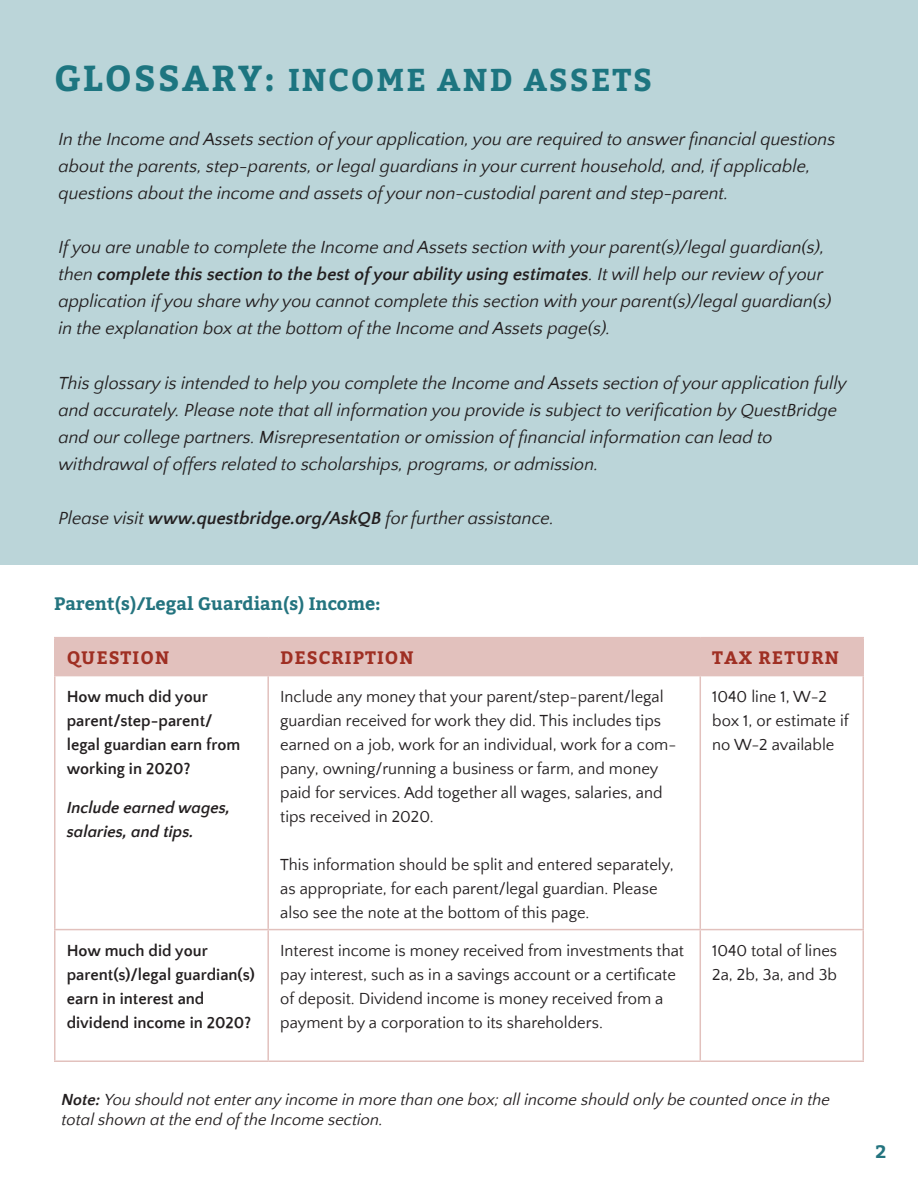
<style>
.page{position:relative;width:918px;height:1188px;background:#fff}
.page>*{position:absolute;margin:0;border:0;box-sizing:border-box;transform-origin:0 0}
.t1{font:700 31.5px "Bitter";letter-spacing:.06em;color:#1d7580}
.t2{font:italic 18px/27px "Quattrocento Sans";color:#231f20}
.t3{font:italic 700 18px "Quattrocento Sans";color:#231f20}
.t4{font:700 18px "Bitter";color:#24747f}
.Gold_heading_bold{font:700 18px "Bitter";letter-spacing:.06em;color:#9f2f23}
.t5{font:16.5px/24px "Quattrocento Sans";color:#231f20}
.t6{font:700 16.5px/24px "Quattrocento Sans";color:#231f20}
.t7{font:italic 16.5px/19.8px "Quattrocento Sans";color:#231f20}
.t8{font:italic 700 16.5px/24px "Quattrocento Sans";color:#231f20}
.s1{font-size:36px}
.s2{font-weight:400}
.s3{font-weight:700}
</style>
<div class="page">
<div style="left:0;top:0;width:918px;height:565px;background:#bbd5d9"></div>
<div style="left:56px;top:638px;width:806px;height:37px;background:#e2c1bd"></div>
<hr style="left:268px;top:637px;width:432px;height:1px;background:#e2c1bd">
<hr style="left:268px;top:675px;width:432px;height:1px;background:#e2c1bd">
<hr style="left:54px;top:930px;width:2px;height:130px;background:#e2c1bd">
<hr style="left:268px;top:929px;width:432px;height:1px;background:#e2c1bd">
<hr style="left:267px;top:930px;width:2px;height:130px;background:#e2c1bd">
<hr style="left:700px;top:930px;width:1px;height:130px;background:#e2c1bd">
<hr style="left:862px;top:930px;width:2px;height:130px;background:#e2c1bd">
<hr style="left:54px;top:1060px;width:214px;height:2px;background:#e2c1bd">
<hr style="left:268px;top:1060px;width:432px;height:2px;background:#e2c1bd">
<hr style="left:700px;top:1060px;width:164px;height:2px;background:#e2c1bd">
<hr style="left:54px;top:637px;width:214px;height:1px;background:#e2c1bd">
<hr style="left:54px;top:638px;width:2px;height:37px;background:#e2c1bd">
<hr style="left:267px;top:638px;width:2px;height:37px;background:#e2c1bd">
<hr style="left:54px;top:675px;width:214px;height:1px;background:#e2c1bd">
<hr style="left:54px;top:676px;width:2px;height:253px;background:#e2c1bd">
<hr style="left:267px;top:676px;width:2px;height:253px;background:#e2c1bd">
<hr style="left:54px;top:929px;width:214px;height:1px;background:#e2c1bd">
<hr style="left:700px;top:637px;width:164px;height:1px;background:#e2c1bd">
<hr style="left:700px;top:638px;width:1px;height:37px;background:#e2c1bd">
<hr style="left:862px;top:638px;width:2px;height:37px;background:#e2c1bd">
<hr style="left:700px;top:675px;width:164px;height:1px;background:#e2c1bd">
<hr style="left:700px;top:676px;width:1px;height:253px;background:#e2c1bd">
<hr style="left:862px;top:676px;width:2px;height:253px;background:#e2c1bd">
<hr style="left:700px;top:929px;width:164px;height:1px;background:#e2c1bd">
<p class="t1" style="left:54px;top:61px;width:600px"><span class="s1">GLOSSARY:</span> INCOME AND ASSETS</p>
<p class="t2" style="left:58px;top:126px;width:778px">In the Income and Assets section of your application, you are required to answer financial questions about the parents, step-parents, or legal guardians in your current household, and, if applicable, questions about the income and assets of your non-custodial parent and step-parent.</p>
<p class="t2" style="left:58px;top:234px;width:767px">If you are unable to complete the Income and Assets section with your parent(s)/legal guardian(s),</p>
<p class="t3" style="left:58px;top:265px;width:766px"><span class="s2">then</span> complete this section to the best of your ability using estimates<span class="s2">. It will help our review of your</span></p>
<p class="t2" style="left:58px;top:288px;width:775px">application if you share why you cannot complete this section with your parent(s)/legal guardian(s)</p>
<p class="t2" style="left:58px;top:315px;width:553px">in the explanation box at the bottom of the Income and Assets page(s).</p>
<p class="t2" style="left:58px;top:371px;width:790px">This glossary is intended to help you complete the Income and Assets section of your application fully and accurately. Please note that all information you provide is subject to verification by QuestBridge and our college partners. Misrepresentation or omission of financial information can lead to withdrawal of offers related to scholarships, programs, or admission.</p>
<p class="t2" style="left:58px;top:506px;width:497px">Please visit <span class="s3">www.questbridge.org/AskQB</span> for further assistance.</p>
<p class="t4" style="left:54px;top:593px;width:328px">Parent(s)/Legal Guardian(s) Income:</p>
<p class="Gold_heading_bold" style="left:67px;top:646px;width:104px">QUESTION</p>
<p class="Gold_heading_bold" style="left:280px;top:646px;width:135px">DESCRIPTION</p>
<p class="Gold_heading_bold" style="left:712px;top:646px;width:128px">TAX RETURN</p>
<p class="t6" style="left:67px;top:685px;width:143px">How much did your</p>
<p class="t6" style="left:67px;top:709px;width:147px">parent/step-parent/</p>
<p class="t6" style="left:67px;top:733px;width:175px">legal guardian earn from working in 2020?</p>
<p class="t8" style="left:67px;top:796px;width:165px">Include earned wages, salaries, and tips.</p>
<p class="t5" style="left:280px;top:685px;width:398px">Include any money that your parent/step-parent/legal guardian received for work they did. This includes tips earned on a job, work for an individual, work for a com&shy;pany, owning/running a business or farm, and money paid for services. Add together all wages, salaries, and tips received in 2020.</p>
<p class="t5" style="left:280px;top:853px;width:395px">This information should be split and entered separately, as appropriate, for each parent/legal guardian. Please also see the note at the bottom of this page.</p>
<p class="t5" style="left:712px;top:685px;width:138px">1040 line 1, W-2 box 1, or estimate if no W-2 available</p>
<p class="t6" style="left:67px;top:939px;width:190px">How much did your parent(s)/legal guardian(s) earn in interest and</p>
<p class="t6" style="left:67px;top:1011px;width:186px">dividend income in 2020?</p>
<p class="t5" style="left:280px;top:939px;width:405px">Interest income is money received from investments that pay interest, such as in a savings account or a certificate of deposit. Dividend income is money received from a</p>
<p class="t5" style="left:280px;top:1011px;width:324px">payment by a corporation to its shareholders.</p>
<p class="t5" style="left:712px;top:939px;width:126px">1040 total of lines<br>2a, 2b, 3a, and 3b</p>
<p class="t7" style="left:62px;top:1090px;width:770px"><span class="s3">Note:</span> You should not enter any income in more than one box; all income should only be counted once in the total shown at the end of the Income section.</p>
<p class="t4" style="left:876px;top:1141px;width:12px">2</p>
</div>
